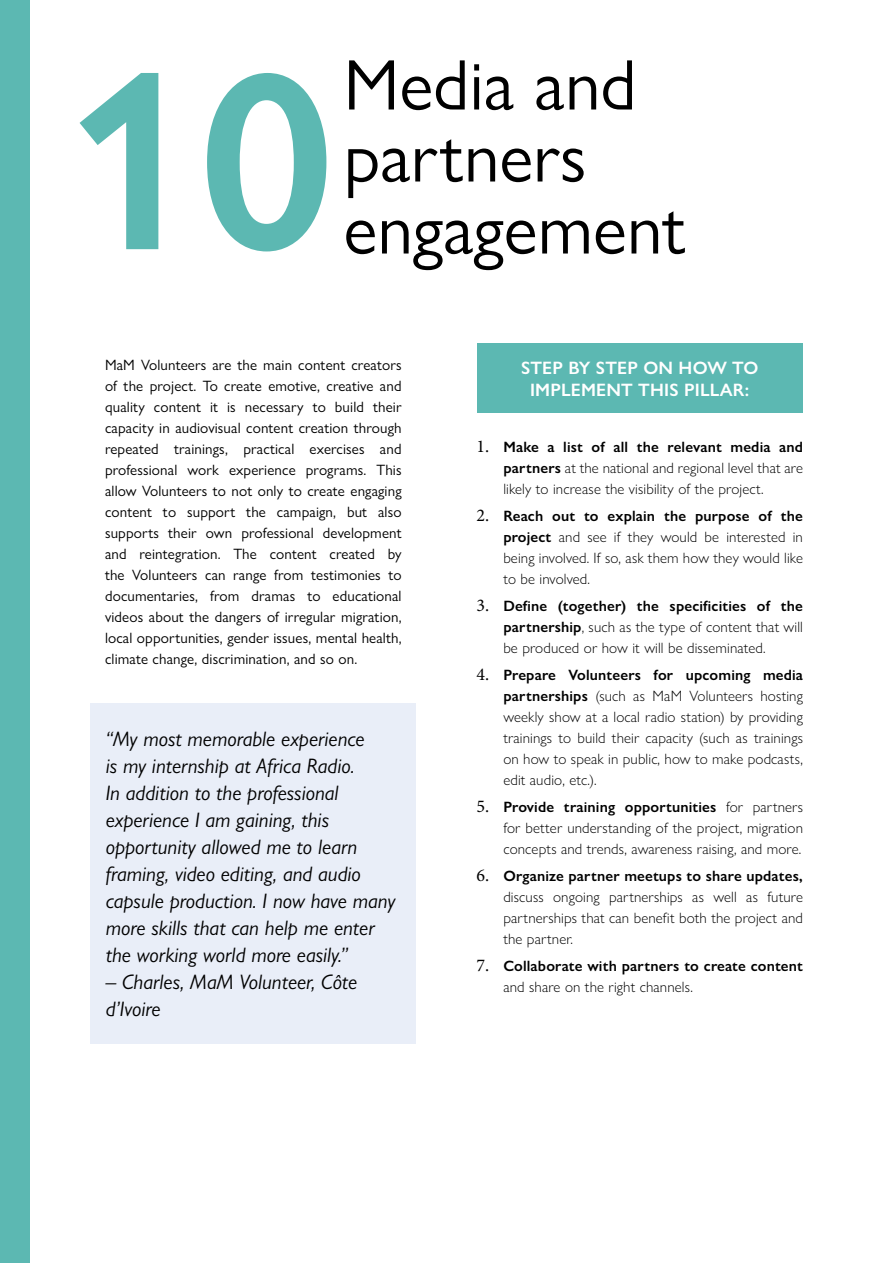
<style>
.page{position:relative;width:893px;height:1263px;background:#fff}
.page>*{position:absolute;margin:0;border:0;box-sizing:border-box;transform-origin:0 0}
.t1{font:600 255px "Gill Sans Nova";color:#5cb8b2}
.t2{font:72px/72px "Gill Sans Nova";color:#000}
.t3{font:italic 21px/27px "Gill Sans Nova";color:#000}
.t4{font:600 18px/21.6px "Gill Sans Nova";letter-spacing:.01em;color:#fff;text-align:center}
.t5{font:300 15px/21px "Gill Sans Nova";letter-spacing:.01em;color:#000;text-align:justify}
.t6{font:15px/21px "Gill Sans Nova";letter-spacing:.01em;color:#000;text-align:justify}
.t7{font:600 15px/21px "Gill Sans Nova";letter-spacing:.01em;color:#000}
.s1{font-family:"Minion Pro";font-weight:400;font-size:18px}
.s2{font-weight:600}
.s3{font-weight:300}
</style>
<div class="page">
<div style="left:0;top:1px;width:29px;height:1262px;background:#5cb8b2"></div>
<div style="left:91px;top:703px;width:325px;height:340px;background:#e9eef8"></div>
<div style="left:477px;top:344px;width:325px;height:69px;background:#5cb8b2"></div>
<h1 class="t1" style="left:64px;top:5px;width:272px">10</h1>
<h2 class="t2" style="left:344px;top:48px;width:344px">Media and partners engagement</h2>
<p class="t6" style="left:105px;top:354px;width:298px">MaM Volunteers are the main content creators of the project. To create emotive, creative and quality content it is necessary to build their capacity in audiovisual content creation through repeated trainings, practical exercises and professional work experience programs. This allow Volunteers to not only to create engaging content to support the campaign, but also supports their own professional development and reintegration. The content created by the Volunteers can range from testimonies to documentaries, from dramas to educational videos about the dangers of irregular migration, local opportunities, gender issues, mental health, climate change, discrimination, and so on.</p>
<p class="t3" style="left:106px;top:725px;width:291px">“My most memorable experience<br>is my internship at Africa Radio.<br>In addition to the professional experience I am gaining, this opportunity allowed me to learn framing, video editing, and audio capsule production. I now have many more skills that can help me enter the working world more easily.”</p>
<h3 class="t3" style="left:106px;top:968px;width:253px">– Charles, MaM Volunteer, Côte d’Ivoire</h3>
<p class="t4" style="left:521px;top:357px;width:239px">STEP BY STEP ON HOW TO<br>IMPLEMENT THIS PILLAR:</p>
<p class="t5" style="left:503px;top:436px;width:301px;text-indent:-27px"><span class="s1">1.</span> <span class="s2">Make a list of all the relevant media and partners</span> at the national and regional level that are likely to increase the visibility of the project.</p>
<p class="t5" style="left:503px;top:505px;width:301px;text-indent:-27px"><span class="s1">2.</span> <span class="s2">Reach out to explain the purpose of the project</span> and see if they would be interested in being involved. If so, ask them how they would like to be involved.</p>
<p class="t5" style="left:503px;top:595px;width:301px;text-indent:-27px"><span class="s1">3.</span> <span class="s2">Define (together) the specificities of the partnership</span>, such as the type of content that will be produced or how it will be disseminated.</p>
<p class="t5" style="left:503px;top:664px;width:301px;text-indent:-27px"><span class="s1">4.</span> <span class="s2">Prepare Volunteers for upcoming media partnerships</span> (such as MaM Volunteers hosting weekly show at a local radio station) by providing trainings to build their capacity (such as trainings on how to speak in public, how to make podcasts, edit audio, etc.).</p>
<p class="t5" style="left:503px;top:796px;width:301px;text-indent:-27px"><span class="s1">5.</span> <span class="s2">Provide training opportunities</span> for partners for better understanding of the project, migration concepts and trends, awareness raising, and more.</p>
<p class="t5" style="left:503px;top:865px;width:301px;text-indent:-27px"><span class="s1">6.</span> <span class="s2">Organize partner meetups to share updates, </span>discuss ongoing partnerships as well as future partnerships that can benefit both the project and the partner.</p>
<p class="t7" style="left:503px;top:955px;width:301px;text-indent:-27px"><span class="s1">7.</span> Collaborate with partners to create content <span class="s3">and share on the right channels.</span></p>
</div>
